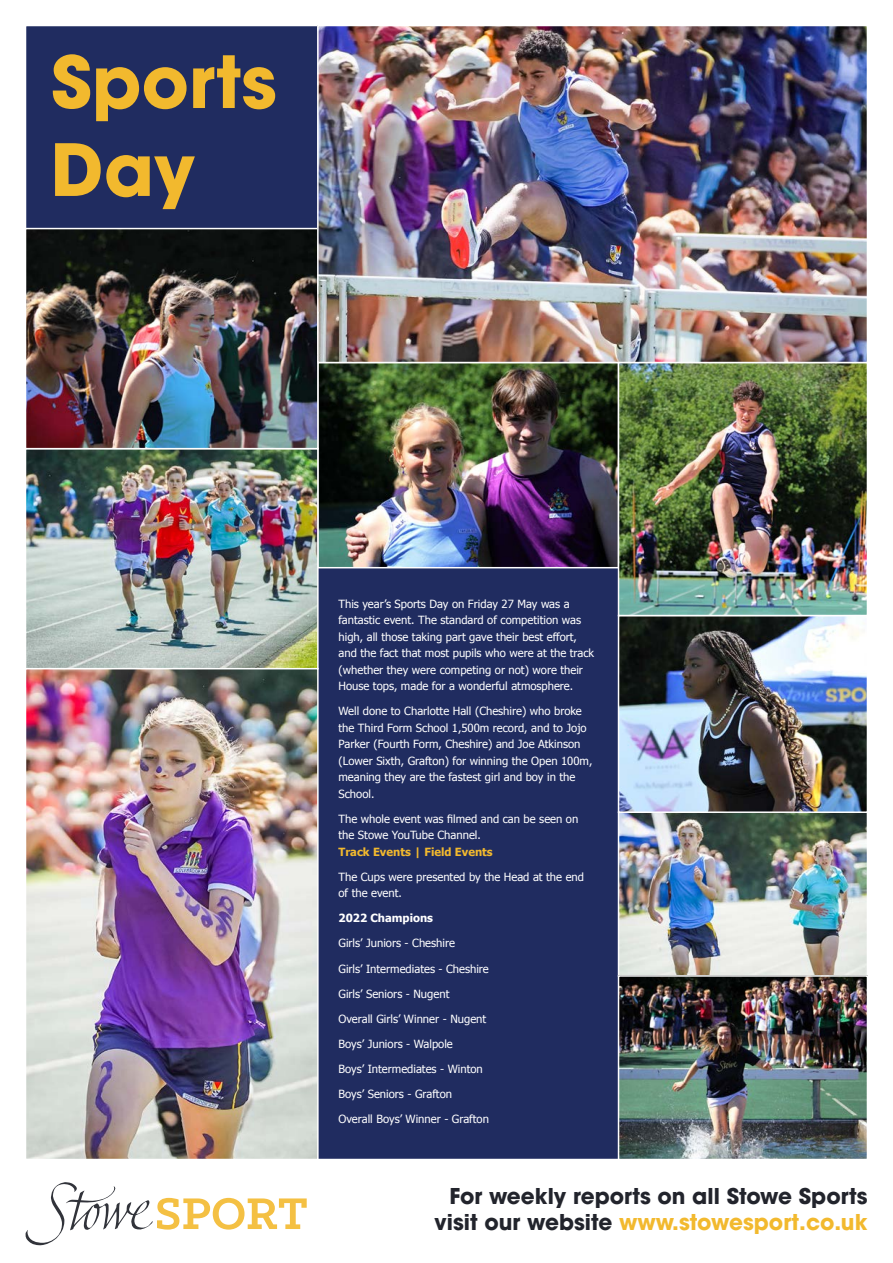
<style>
.page{position:relative;width:893px;height:1263px;background:#fff}
.page>*{position:absolute;margin:0;border:0;box-sizing:border-box;transform-origin:0 0}
.t1{font:700 71.25px/87.9px "ITC Avant Garde Pro";color:#f2b92e}
.t2{font:700 21.6px "ITC Avant Garde Pro";color:#f2b92e}
.t3{font:700 21.6px "ITC Avant Garde Pro";color:#22242c}
.t4{font:11.25px/16.5px "Tahoma";color:#fff}
.t5{font:700 11.25px "Tahoma";color:#fff}
.s1{font-weight:700;color:#f2b92e}
.s2{color:#22242c}
</style>
<div class="page">
<svg style="left:25px;top:1182px;width:282px;height:63px"></svg>
<div style="left:25px;top:25px;width:843px;height:1135px;background:#202c60;border:2px solid #fff"></div>
<img style="left:621px;top:365px;width:244px;height:792px">
<div style="left:618px;top:811px;width:250px;height:166px;border:2px solid #fff"></div>
<img style="left:320px;top:365px;width:296px;height:200px">
<div style="left:317px;top:362px;width:302px;height:206px;border:2px solid #fff"></div>
<img style="left:28px;top:231px;width:288px;height:926px">
<div style="left:25px;top:448px;width:294px;height:221px;border:2px solid #fff"></div>
<div style="left:618px;top:615px;width:250px;height:198px;border:2px solid #fff"></div>
<div style="left:618px;top:975px;width:250px;height:185px;border:2px solid #fff"></div>
<div style="left:25px;top:668px;width:294px;height:492px;border:2px solid #fff"></div>
<div style="left:618px;top:362px;width:250px;height:254px;border:2px solid #fff"></div>
<div style="left:25px;top:228px;width:294px;height:221px;border:2px solid #fff"></div>
<img style="left:320px;top:28px;width:545px;height:332px">
<div style="left:317px;top:25px;width:551px;height:338px;border:2px solid #fff"></div>
<p class="t1" style="left:51px;top:37px;width:227px">Sports<br>Day</p>
<p class="t4" style="left:338px;top:595px;width:257px">This year’s Sports Day on Friday 27 May was a fantastic event. The standard of competition was high, all those taking part gave their best effort, and the fact that most pupils who were at the track (whether they were competing or not) wore their House tops, made for a wonderful atmosphere.</p>
<p class="t4" style="left:338px;top:702px;width:255px">Well done to Charlotte Hall (Cheshire) who broke the Third Form School 1,500m record, and to Jojo Parker (Fourth Form, Cheshire) and Joe Atkinson (Lower Sixth, Grafton) for winning the Open 100m, meaning they are the fastest girl and boy in the School.</p>
<p class="t4" style="left:338px;top:810px;width:241px">The whole event was filmed and can be seen on the Stowe YouTube Channel.<br><span class="s1">Track Events | Field Events</span></p>
<p class="t4" style="left:338px;top:868px;width:247px">The Cups were presented by the Head at the end of the event.</p>
<p class="t5" style="left:338px;top:910px;width:96px">2022 Champions</p>
<p class="t4" style="left:338px;top:935px;width:118px">Girls’ Juniors - Cheshire</p>
<p class="t4" style="left:338px;top:960px;width:152px">Girls’ Intermediates - Cheshire</p>
<p class="t4" style="left:338px;top:985px;width:112px">Girls’ Seniors - Nugent</p>
<p class="t4" style="left:338px;top:1010px;width:149px">Overall Girls’ Winner - Nugent</p>
<p class="t4" style="left:338px;top:1035px;width:116px">Boys’ Juniors - Walpole</p>
<p class="t4" style="left:338px;top:1060px;width:146px">Boys’ Intermediates - Winton</p>
<p class="t4" style="left:338px;top:1085px;width:115px">Boys’ Seniors - Grafton</p>
<p class="t4" style="left:338px;top:1110px;width:152px">Overall Boys’ Winner - Grafton</p>
<p class="t3" style="left:450px;top:1181px;width:419px">For weekly reports on all Stowe Sports</p>
<p class="t2" style="left:434px;top:1207px;width:435px"><span class="s2">visit our website</span> www.stowesport.co.uk</p>
</div>
